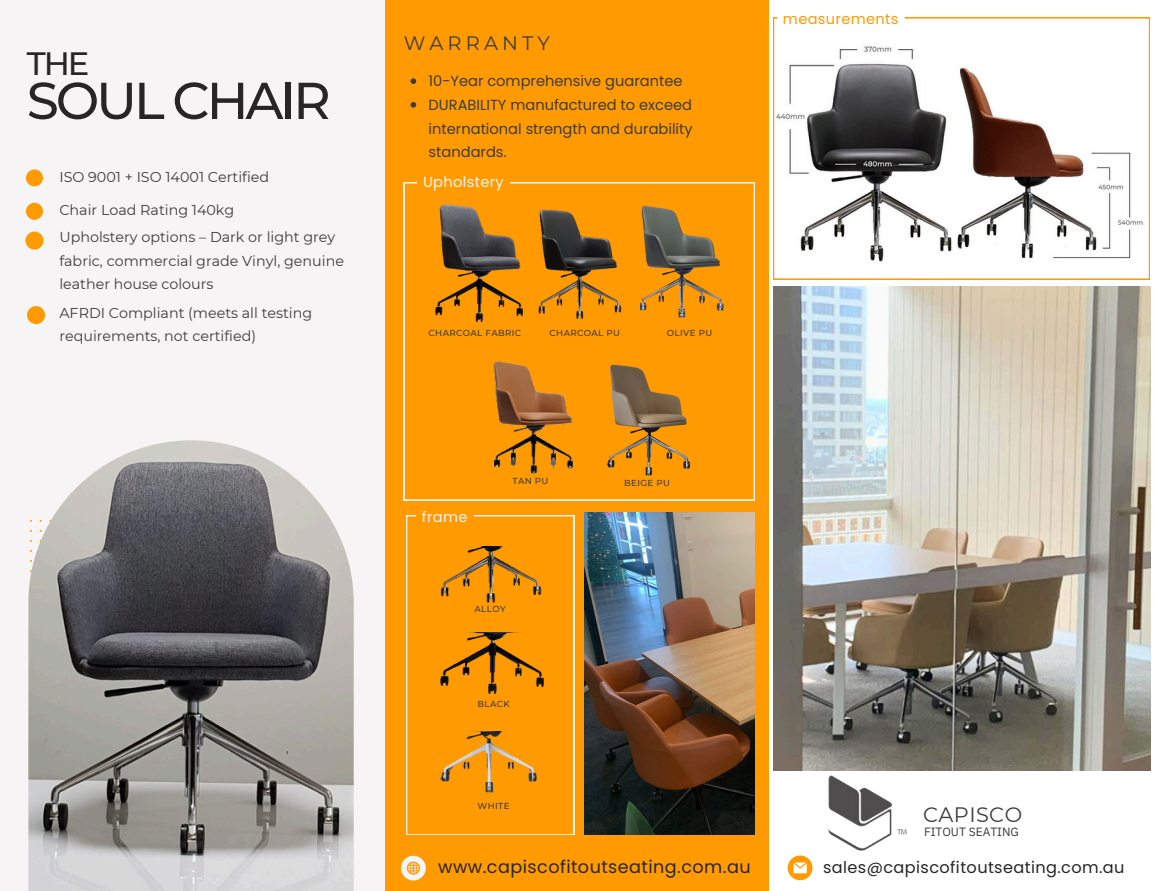
<style>
.page{position:relative;width:1154px;height:891px;background:#fff}
.page>*{position:absolute;margin:0;border:0;box-sizing:border-box;transform-origin:0 0}
.t1{font:500 51.75px "Montserrat";letter-spacing:-.06em;color:#272626}
.t2{font:500 32.25px "Montserrat";color:#272626}
.t3{font:20.85px "Montserrat";letter-spacing:.02em;color:#3d3c3c}
.t4{font:19.5px "Montserrat";letter-spacing:.21em;color:#3d3c3c}
.t5{font:17.55px "Poppins";letter-spacing:.025em;color:#272626}
.t6{font:16.05px "Poppins";letter-spacing:.025em;color:#272626}
.t7{font:14.55px/23.7px "Poppins";color:#3d3c3c;text-align:justify}
.t8{font:14.55px "Poppins";letter-spacing:.025em;color:#f6f4f4}
.t9{font:14.55px "Poppins";letter-spacing:.025em;color:#ff9a03}
.t10{font:14.25px/23.7px "Montserrat";color:#3d3c3c}
.t11{font:12px "IBM Plex Sans";color:#3d3c3c}
.t12{font:500 8.7px "Montserrat";letter-spacing:.045em;color:#3d3c3c}
</style>
<div class="page">
<div style="left:0;top:0;width:1153px;height:891px;background:#ff9a03"></div>
<div style="left:769px;top:0;width:384px;height:891px;background:#fff"></div>
<svg style="left:773px;top:17px;width:376px;height:263px"></svg>
<div style="left:0;top:0;width:385px;height:891px;background:#f6f4f4"></div>
<svg style="left:401px;top:856px;width:24px;height:25px"></svg>
<img style="left:801px;top:770px;width:127px;height:101px">
<svg style="left:787px;top:856px;width:25px;height:24px"></svg>
<div style="left:26px;top:203px;width:17px;height:17px;background:#ff9a03;border-radius:50%"></div>
<svg style="left:26px;top:169px;width:17px;height:17px"></svg>
<svg style="left:28px;top:173px;width:12px;height:10px"></svg>
<svg style="left:403px;top:182px;width:351px;height:318px"></svg>
<div style="left:25px;top:232px;width:18px;height:18px;background:#ff9a03;border-radius:50%"></div>
<div style="left:27px;top:306px;width:18px;height:18px;background:#ff9a03;border-radius:50%"></div>
<img style="left:774px;top:37px;width:192px;height:233px">
<img style="left:954px;top:36px;width:190px;height:231px">
<img style="left:535px;top:203px;width:87px;height:117px">
<img style="left:435px;top:204px;width:87px;height:117px">
<img style="left:637px;top:201px;width:94px;height:123px">
<img style="left:607px;top:364px;width:87px;height:115px">
<img style="left:493px;top:357px;width:80px;height:117px">
<img style="left:28px;top:440px;width:325px;height:451px">
<svg style="left:406px;top:515px;width:168px;height:320px"></svg>
<img style="left:440px;top:732px;width:102px;height:65px">
<img style="left:437px;top:547px;width:106px;height:57px">
<img style="left:440px;top:633px;width:103px;height:61px">
<div style="left:416px;top:503px;width:57px;height:27px;background:#ff9a03;border-radius:7px"></div>
<img style="left:584px;top:513px;width:170px;height:321px">
<img style="left:773px;top:286px;width:376px;height:484px">
<svg style="left:410px;top:78px;width:6px;height:6px"></svg>
<svg style="left:410px;top:102px;width:6px;height:6px"></svg>
<svg style="left:417px;top:182px;width:93px;height:14px"></svg>
<svg style="left:777px;top:17px;width:127px;height:16px"></svg>
<p class="t2" style="left:27px;top:44px;width:64px">THE</p>
<p class="t1" style="left:27px;top:69px;width:305px">SOUL CHAIR</p>
<p class="t10" style="left:59px;top:165px;width:211px">ISO 9001 + ISO 14001 Certified</p>
<p class="t10" style="left:59px;top:198px;width:176px">Chair Load Rating 140kg</p>
<h2 class="t10" style="left:59px;top:225px;width:286px">Upholstery options – Dark or light grey fabric, commercial grade Vinyl, genuine leather house colours</h2>
<p class="t10" style="left:59px;top:301px;width:254px">AFRDI Compliant (meets all testing requirements, not certified)</p>
<h5 class="t4" style="left:403px;top:31px;width:147px">WARRANTY</h5>
<p class="t7" style="left:428px;top:69px;width:255px">10-Year comprehensive guarantee</p>
<p class="t7" style="left:428px;top:93px;width:265px">DURABILITY manufactured to exceed international strength and durability standards.</p>
<p class="t8" style="left:423px;top:172px;width:82px">Upholstery</p>
<p class="t12" style="left:428px;top:327px;width:94px">CHARCOAL FABRIC</p>
<h4 class="t12" style="left:549px;top:327px;width:72px">CHARCOAL PU</h4>
<p class="t12" style="left:666px;top:327px;width:47px">OLIVE PU</p>
<h3 class="t9" style="left:782px;top:9px;width:117px">measurements</h3>
<h5 class="t8" style="left:422px;top:507px;width:47px">frame</h5>
<p class="t12" style="left:512px;top:475px;width:37px">TAN PU</p>
<p class="t12" style="left:474px;top:604px;width:33px">ALLOY</p>
<p class="t12" style="left:477px;top:698px;width:34px">BLACK</p>
<p class="t12" style="left:477px;top:801px;width:33px">WHITE</p>
<p class="t12" style="left:624px;top:477px;width:47px">BEIGE PU</p>
<p class="t5" style="left:438px;top:855px;width:314px">www.capiscofitoutseating.com.au</p>
<h5 class="t3" style="left:923px;top:801px;width:100px">CAPISCO</h5>
<h5 class="t11" style="left:923px;top:823px;width:96px">FITOUT SEATING</h5>
<h5 class="t6" style="left:822px;top:856px;width:303px">sales@capiscofitoutseating.com.au</h5>
</div>
